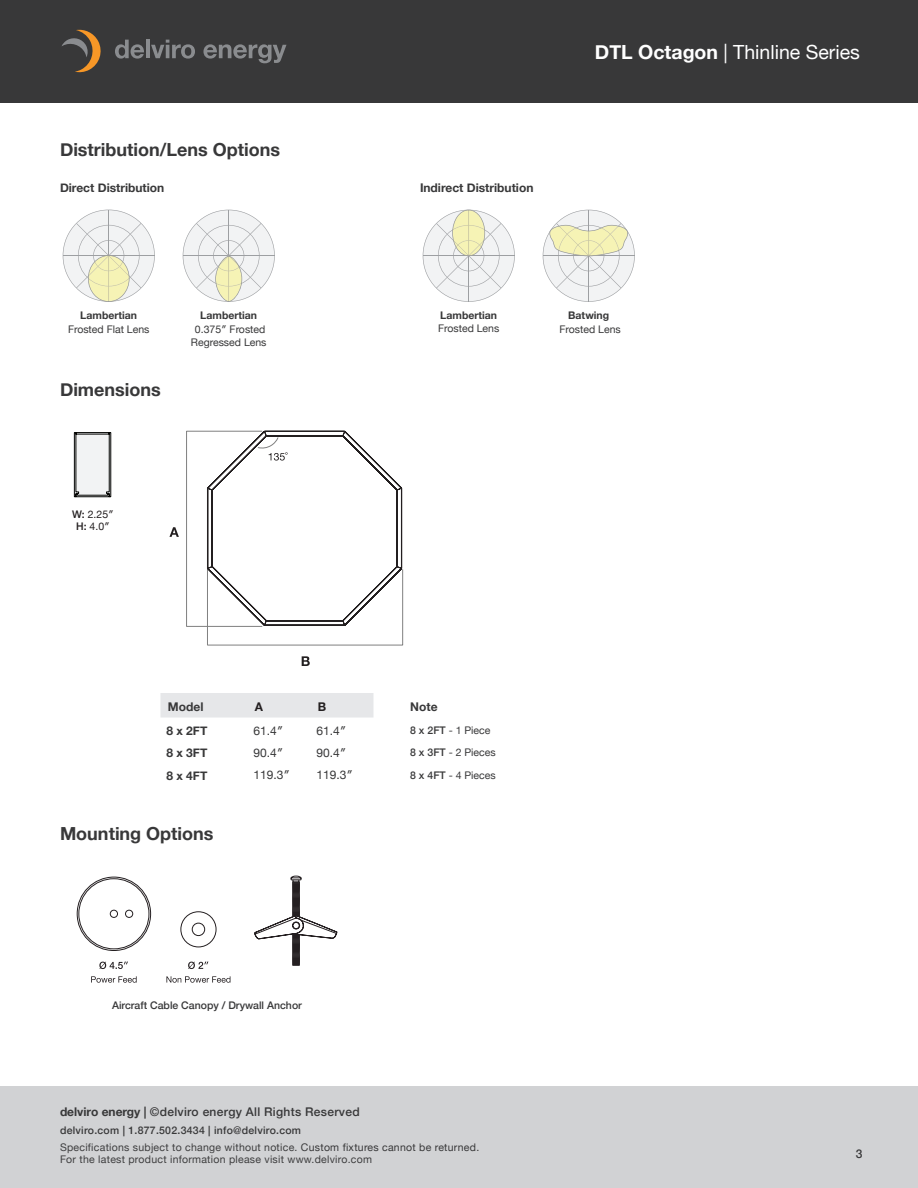
<style>
.page{position:relative;width:918px;height:1188px;background:#fff}
.page>*{position:absolute;margin:0;border:0;box-sizing:border-box;transform-origin:0 0}
.t1{font:19.5px "Helvetica Neue";color:#fff}
.t2{font:700 18px "Helvetica Neue";color:#383839}
.t3{font:700 12px "Helvetica Neue";color:#383839}
.t4{font:500 12px "Helvetica Neue";letter-spacing:.025em;color:#383839}
.t5{font:12px "Helvetica Neue";color:#383839}
.t6{font:700 12px "Helvetica Neue";color:#231f20}
.t7{font:500 10.5px/16.2px "Helvetica Neue";letter-spacing:.025em;color:#383839}
.t8{font:10.5px/12.6px "Helvetica Neue";color:#383839;text-align:center}
.t9{font:10.5px "Helvetica Neue";letter-spacing:.025em;color:#3e3e3f}
.t10{font:700 10.5px "Helvetica Neue";color:#383839}
.t11{font:500 10.5px "Helvetica Neue";color:#383839}
.t12{font:10.5px "Helvetica Neue";color:#231f20}
.s1{font-weight:700}
.s2{font-weight:500}
.s3{font-weight:400;color:#3e3e3f}
.s4{font-weight:400}
</style>
<div class="page">
<svg style="left:63px;top:210px;width:92px;height:92px"></svg>
<svg style="left:183px;top:210px;width:92px;height:92px"></svg>
<svg style="left:423px;top:210px;width:92px;height:92px"></svg>
<svg style="left:543px;top:210px;width:92px;height:92px"></svg>
<div style="left:160px;top:693px;width:213px;height:25px;background:#e6e7e9"></div>
<svg style="left:74px;top:432px;width:37px;height:65px"></svg>
<svg style="left:169px;top:527px;width:10px;height:10px"></svg>
<svg style="left:302px;top:656px;width:8px;height:10px"></svg>
<div style="left:186px;top:431px;width:76px;height:196px;border:1px solid #808080"></div>
<div style="left:207px;top:569px;width:196px;height:76px;border:1px solid #808080"></div>
<svg style="left:207px;top:430px;width:195px;height:196px"></svg>
<svg style="left:254px;top:876px;width:83px;height:90px"></svg>
<svg style="left:91px;top:976px;width:46px;height:7px"></svg>
<svg style="left:99px;top:962px;width:29px;height:7px"></svg>
<svg style="left:166px;top:976px;width:64px;height:7px"></svg>
<svg style="left:188px;top:962px;width:20px;height:7px"></svg>
<svg style="left:77px;top:877px;width:140px;height:74px"></svg>
<div style="left:0;top:0;width:918px;height:103px;background:#383839"></div>
<svg style="left:62px;top:29px;width:39px;height:44px"></svg>
<svg style="left:115px;top:40px;width:29px;height:19px"></svg>
<hr style="left:146px;top:40px;width:4px;height:18px;background:#8a8c8f">
<svg style="left:151px;top:40px;width:44px;height:19px"></svg>
<svg style="left:203px;top:44px;width:83px;height:19px"></svg>
<div style="left:0;top:1086px;width:918px;height:102px;background:#d1d2d4"></div>
<p class="t2" style="left:60px;top:135px;width:222px">Distribution/Lens Options</p>
<p class="t3" style="left:60px;top:178px;width:106px">Direct Distribution</p>
<p class="t3" style="left:420px;top:178px;width:115px">Indirect Distribution</p>
<h1 class="t1" style="left:595px;top:38px;width:267px"><span class="s1">DTL Octagon</span> | Thinline Series</h1>
<p class="t10" style="left:80px;top:307px;width:58px">Lambertian</p>
<p class="t8" style="left:68px;top:324px;width:83px">Frosted Flat Lens</p>
<p class="t2" style="left:60px;top:375px;width:102px">Dimensions</p>
<p class="t10" style="left:200px;top:307px;width:58px">Lambertian</p>
<p class="t8" style="left:191px;top:324px;width:77px">0.375″ Frosted<br>Regressed Lens</p>
<p class="t12" style="left:72px;top:507px;width:43px"><span class="s2">W:</span> 2.25″</p>
<p class="t12" style="left:76px;top:519px;width:35px"><span class="s2">H:</span> 4.0″</p>
<p class="t10" style="left:440px;top:307px;width:58px">Lambertian</p>
<p class="t8" style="left:438px;top:322px;width:63px">Frosted Lens</p>
<p class="t10" style="left:568px;top:307px;width:43px">Batwing</p>
<p class="t8" style="left:560px;top:324px;width:63px">Frosted Lens</p>
<p class="t3" style="left:168px;top:697px;width:37px">Model</p>
<p class="t6" style="left:255px;top:697px;width:10px">A</p>
<p class="t6" style="left:318px;top:697px;width:10px">B</p>
<p class="t3" style="left:410px;top:697px;width:29px">Note</p>
<p class="t3" style="left:166px;top:721px;width:42px">8 x 2FT</p>
<p class="t5" style="left:253px;top:722px;width:31px">61.4″</p>
<p class="t5" style="left:316px;top:722px;width:31px">61.4″</p>
<p class="t8" style="left:410px;top:724px;width:82px"><span class="s2">8 x 2FT</span> - 1 Piece</p>
<p class="t3" style="left:166px;top:743px;width:42px">8 x 3FT</p>
<p class="t5" style="left:253px;top:744px;width:31px">90.4″</p>
<p class="t5" style="left:316px;top:744px;width:31px">90.4″</p>
<p class="t8" style="left:410px;top:747px;width:87px"><span class="s2">8 x 3FT</span> - 2 Pieces</p>
<p class="t3" style="left:166px;top:766px;width:42px">8 x 4FT</p>
<p class="t5" style="left:253px;top:767px;width:38px">119.3″</p>
<p class="t5" style="left:316px;top:767px;width:38px">119.3″</p>
<p class="t8" style="left:410px;top:769px;width:87px"><span class="s2">8 x 4FT</span> - 4 Pieces</p>
<p class="t2" style="left:60px;top:819px;width:155px">Mounting Options</p>
<p class="t11" style="left:112px;top:997px;width:191px">Aircraft Cable Canopy / Drywall Anchor</p>
<p class="t4" style="left:60px;top:1103px;width:301px"><span class="s1">delviro energy |</span> ©delviro energy All Rights Reserved</p>
<p class="t7" style="left:60px;top:1122px;width:421px">delviro.com | 1.877.502.3434 | info@delviro.com<br><span class="s3">Specifications subject to change without notice.</span> <span class="s4">Custom fixtures cannot be returned.</span></p>
<p class="t9" style="left:60px;top:1152px;width:314px">For the latest product information please visit www.delviro.com</p>
<p class="t4" style="left:856px;top:1144px;width:8px">3</p>
</div>
